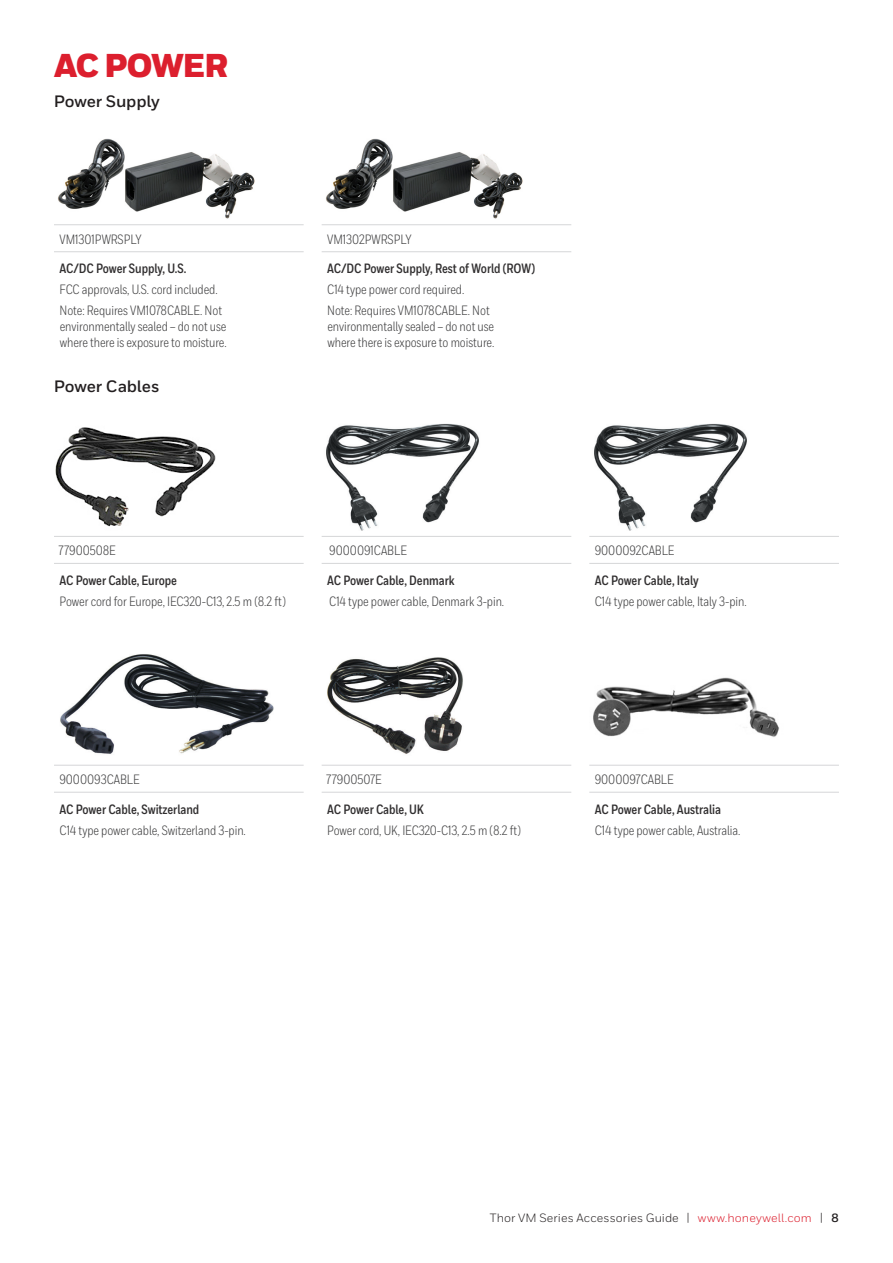
<style>
.page{position:relative;width:893px;height:1263px;background:#fff}
.page>*{position:absolute;margin:0;border:0;box-sizing:border-box;transform-origin:0 0}
.Catalog__Heading_1{font:900 33px "Honeywell Sans";letter-spacing:-.045em;color:#dc1f2e}
.Catalog__Heading_2__11_15{font:700 16.5px "Honeywell Sans";letter-spacing:-.01em;color:#231f20}
.Catalog__Description{font:13.5px/15.8px "Honeywell Cond";letter-spacing:-.005em;color:#3e3e3f}
.Catalog__Product_Name{font:700 13.5px "Honeywell Cond";letter-spacing:-.005em;color:#312f30}
.Catalog__SKU{font:13.5px "Honeywell Cond";letter-spacing:-.005em;color:#3e3e3f}
.t1{font:12px "Honeywell Sans";letter-spacing:.01em;color:#231f20}
.s1{color:#dc1f2e}
.s2{font-weight:700}
</style>
<div class="page">
<hr style="left:54px;top:224px;width:250px;height:1px;background:#d5d6d8">
<hr style="left:322px;top:224px;width:249px;height:1px;background:#d5d6d8">
<hr style="left:54px;top:251px;width:250px;height:1px;background:#d5d6d8">
<hr style="left:322px;top:251px;width:249px;height:1px;background:#d5d6d8">
<img style="left:58px;top:138px;width:197px;height:81px">
<img style="left:326px;top:138px;width:197px;height:81px">
<hr style="left:54px;top:536px;width:250px;height:1px;background:#d5d6d8">
<hr style="left:322px;top:536px;width:249px;height:1px;background:#d5d6d8">
<hr style="left:589px;top:536px;width:250px;height:1px;background:#d5d6d8">
<hr style="left:54px;top:563px;width:250px;height:1px;background:#d5d6d8">
<hr style="left:322px;top:563px;width:249px;height:1px;background:#d5d6d8">
<hr style="left:589px;top:563px;width:250px;height:1px;background:#d5d6d8">
<img style="left:55px;top:427px;width:161px;height:100px">
<img style="left:326px;top:423px;width:153px;height:108px">
<img style="left:594px;top:423px;width:153px;height:108px">
<hr style="left:54px;top:765px;width:250px;height:1px;background:#d5d6d8">
<hr style="left:322px;top:765px;width:249px;height:1px;background:#d5d6d8">
<hr style="left:589px;top:765px;width:250px;height:1px;background:#d5d6d8">
<hr style="left:54px;top:792px;width:250px;height:1px;background:#d5d6d8">
<hr style="left:322px;top:792px;width:249px;height:1px;background:#d5d6d8">
<hr style="left:589px;top:792px;width:250px;height:1px;background:#d5d6d8">
<img style="left:60px;top:654px;width:214px;height:100px">
<img style="left:327px;top:657px;width:136px;height:97px">
<img style="left:593px;top:677px;width:186px;height:60px">
<p class="Catalog__Heading_1" style="left:54px;top:45px;width:176px">AC POWER</p>
<p class="Catalog__Heading_2__11_15" style="left:54px;top:92px;width:108px">Power Supply</p>
<p class="Catalog__SKU" style="left:60px;top:231px;width:84px">VM1301PWRSPLY</p>
<p class="Catalog__SKU" style="left:327px;top:231px;width:86px">VM1302PWRSPLY</p>
<p class="Catalog__Product_Name" style="left:60px;top:260px;width:128px">AC/DC Power Supply, U.S.</p>
<p class="Catalog__Description" style="left:60px;top:282px;width:160px">FCC approvals, U.S. cord included.</p>
<p class="Catalog__Description" style="left:60px;top:303px;width:169px">Note: Requires VM1078CABLE. Not environmentally sealed – do not use where there is exposure to moisture.</p>
<p class="Catalog__Product_Name" style="left:327px;top:260px;width:210px">AC/DC Power Supply, Rest of World (ROW)</p>
<p class="Catalog__Description" style="left:327px;top:282px;width:138px">C14 type power cord required.</p>
<p class="Catalog__Description" style="left:327px;top:303px;width:169px">Note: Requires VM1078CABLE. Not environmentally sealed – do not use where there is exposure to moisture.</p>
<p class="Catalog__Heading_2__11_15" style="left:54px;top:376px;width:107px">Power Cables</p>
<p class="Catalog__SKU" style="left:59px;top:542px;width:59px">77900508E</p>
<p class="Catalog__SKU" style="left:329px;top:542px;width:79px">9000091CABLE</p>
<p class="Catalog__SKU" style="left:595px;top:542px;width:81px">9000092CABLE</p>
<p class="Catalog__Product_Name" style="left:60px;top:572px;width:119px">AC Power Cable, Europe</p>
<p class="Catalog__Description" style="left:60px;top:593px;width:228px">Power cord for Europe, IEC320-C13, 2.5 m (8.2 ft)</p>
<p class="Catalog__Product_Name" style="left:327px;top:572px;width:129px">AC Power Cable, Denmark</p>
<p class="Catalog__Description" style="left:329px;top:593px;width:176px">C14 type power cable, Denmark 3-pin.</p>
<p class="Catalog__Product_Name" style="left:595px;top:572px;width:106px">AC Power Cable, Italy</p>
<p class="Catalog__Description" style="left:595px;top:593px;width:153px">C14 type power cable, Italy 3-pin.</p>
<p class="Catalog__SKU" style="left:59px;top:771px;width:82px">9000093CABLE</p>
<p class="Catalog__SKU" style="left:326px;top:771px;width:57px">77900507E</p>
<p class="Catalog__SKU" style="left:595px;top:771px;width:81px">9000097CABLE</p>
<p class="Catalog__Product_Name" style="left:60px;top:801px;width:141px">AC Power Cable, Switzerland</p>
<p class="Catalog__Description" style="left:60px;top:822px;width:188px">C14 type power cable, Switzerland 3-pin.</p>
<p class="Catalog__Product_Name" style="left:327px;top:801px;width:98px">AC Power Cable, UK</p>
<p class="Catalog__Description" style="left:327px;top:822px;width:195px">Power cord, UK, IEC320-C13, 2.5 m (8.2 ft)</p>
<p class="Catalog__Product_Name" style="left:595px;top:801px;width:128px">AC Power Cable, Australia</p>
<p class="Catalog__Description" style="left:595px;top:822px;width:147px">C14 type power cable, Australia.</p>
<p class="t1" style="left:490px;top:1211px;width:351px">Thor VM Series Accessories Guide | <span class="s1">www.honeywell.com</span> | <span class="s2">8</span></p>
</div>
